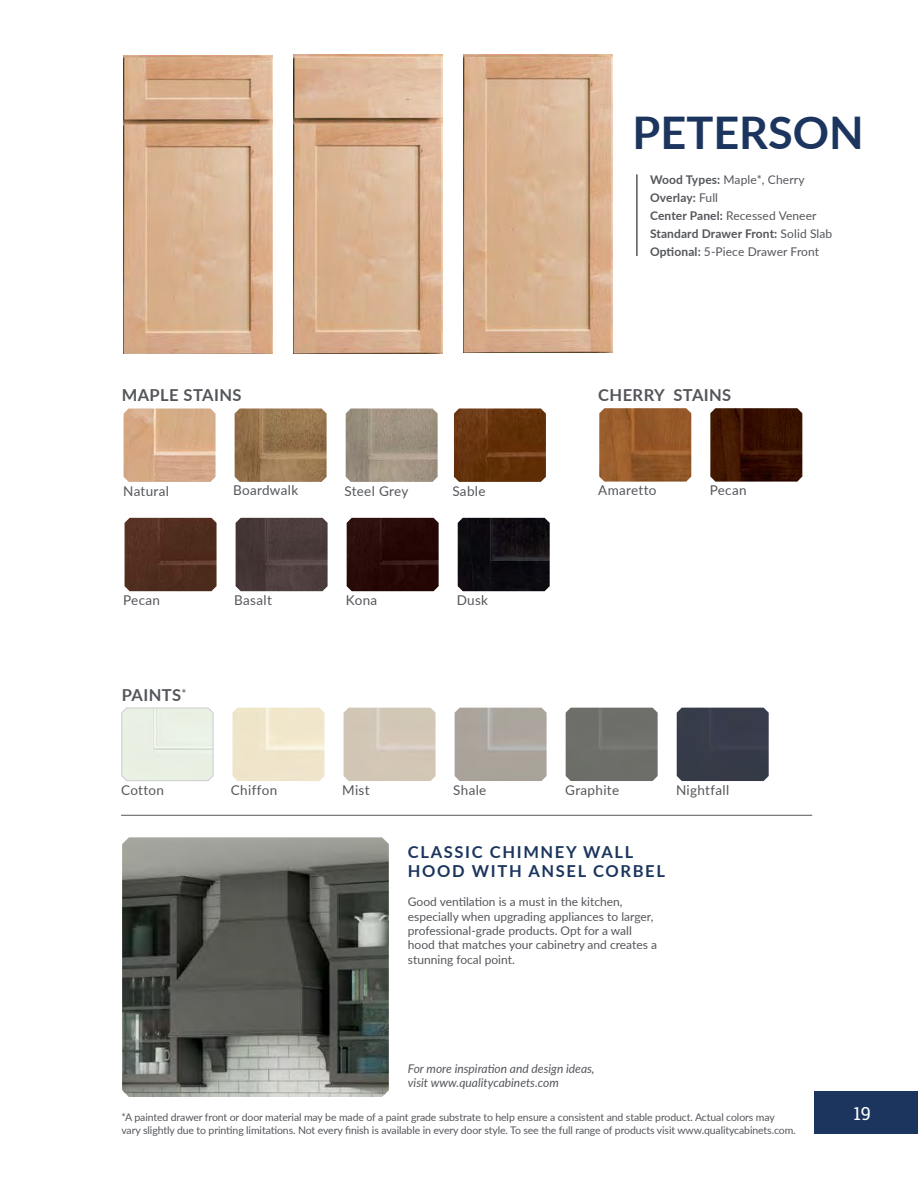
<style>
.page{position:relative;width:918px;height:1188px;background:#fff}
.page>*{position:absolute;margin:0;border:0;box-sizing:border-box;transform-origin:0 0}
.t1{font:700 45px "Lato";color:#1c355e}
.t2{font:18px "Roboto Slab";color:#fff}
.t3{font:700 16.5px/19.8px "Lato";letter-spacing:.1em;color:#1c355e}
.t4{font:700 16.5px "Lato";letter-spacing:.025em;color:#54565b}
.t5{font:13.5px "Lato";letter-spacing:.025em;color:#54565b}
.t6{font:12px/14.4px "Lato";color:#54565b}
.t7{font:700 12px/18px "Lato";letter-spacing:.01em;color:#54565b}
.t8{font:italic 12px/14.4px "Lato";color:#54565b}
.t9{font:10.5px/12.6px "Lato";letter-spacing:-.01em;color:#54565b}
.s1{font-weight:400}
</style>
<div class="page">
<img style="left:124px;top:408px;width:92px;height:74px">
<img style="left:235px;top:408px;width:92px;height:74px">
<img style="left:346px;top:408px;width:92px;height:74px">
<img style="left:124px;top:55px;width:149px;height:299px">
<img style="left:293px;top:55px;width:149px;height:298px">
<img style="left:464px;top:55px;width:149px;height:298px">
<div style="left:123px;top:710px;width:88px;height:69px;background:#e9f0e3"></div>
<div style="left:121px;top:708px;width:92px;height:73px;border:1px solid #cccfd0;border-radius:5px"></div>
<img style="left:233px;top:708px;width:91px;height:73px">
<img style="left:344px;top:708px;width:92px;height:73px">
<img style="left:455px;top:708px;width:92px;height:73px">
<div style="left:566px;top:708px;width:92px;height:73px;background:#6d6e69"></div>
<div style="left:677px;top:708px;width:92px;height:73px;background:#373b49"></div>
<hr style="left:636px;top:174px;width:2px;height:82px;background:#54565b">
<div style="left:814px;top:1092px;width:104px;height:42px;background:#1c355e"></div>
<img style="left:122px;top:837px;width:267px;height:260px">
<hr style="left:121px;top:815px;width:691px;height:1px;background:#54565b">
<img style="left:125px;top:518px;width:92px;height:73px">
<img style="left:236px;top:518px;width:92px;height:73px">
<img style="left:347px;top:518px;width:92px;height:73px">
<img style="left:458px;top:518px;width:92px;height:73px">
<img style="left:599px;top:408px;width:92px;height:74px">
<img style="left:710px;top:408px;width:92px;height:74px">
<img style="left:454px;top:408px;width:92px;height:74px">
<h1 class="t1" style="left:633px;top:100px;width:233px">PETERSON</h1>
<h3 class="t4" style="left:122px;top:383px;width:121px">MAPLE STAINS</h3>
<p class="t5" style="left:123px;top:481px;width:47px">Natural</p>
<p class="t5" style="left:233px;top:481px;width:67px">Boardwalk</p>
<p class="t5" style="left:344px;top:481px;width:66px">Steel Grey</p>
<p class="t5" style="left:452px;top:481px;width:35px">Sable</p>
<p class="t5" style="left:123px;top:591px;width:38px">Pecan</p>
<p class="t5" style="left:234px;top:591px;width:39px">Basalt</p>
<p class="t5" style="left:346px;top:591px;width:33px">Kona</p>
<p class="t5" style="left:457px;top:591px;width:33px">Dusk</p>
<h3 class="t4" style="left:122px;top:683px;width:66px">PAINTS<sup>*</sup></h3>
<p class="t7" style="left:650px;top:170px;width:184px">Wood Types: <span class="s1">Maple*, Cherry<br></span>Overlay: <span class="s1">Full<br></span>Center Panel: <span class="s1">Recessed Veneer<br></span>Standard Drawer Front: <span class="s1">Solid Slab<br></span>Optional: <span class="s1">5-Piece Drawer Front</span></p>
<h3 class="t4" style="left:598px;top:383px;width:135px">CHERRY STAINS</h3>
<p class="t5" style="left:598px;top:481px;width:60px">Amaretto</p>
<p class="t5" style="left:710px;top:481px;width:38px">Pecan</p>
<p class="t5" style="left:121px;top:780px;width:44px">Cotton</p>
<p class="t5" style="left:231px;top:780px;width:48px">Chiffon</p>
<p class="t5" style="left:342px;top:780px;width:29px">Mist</p>
<p class="t5" style="left:453px;top:780px;width:35px">Shale</p>
<p class="t5" style="left:565px;top:780px;width:55px">Graphite</p>
<p class="t5" style="left:676px;top:780px;width:55px">Nightfall</p>
<h3 class="t3" style="left:408px;top:841px;width:259px">CLASSIC CHIMNEY WALL<br>HOOD WITH ANSEL CORBEL</h3>
<p class="t6" style="left:408px;top:894px;width:251px">Good ventilation is a must in the kitchen, especially when upgrading appliances to larger, professional-grade products. Opt for a wall hood that matches your cabinetry and creates a stunning focal point.</p>
<p class="t8" style="left:408px;top:1061px;width:188px">For more inspiration and design ideas, visit www.qualitycabinets.com</p>
<p class="t9" style="left:121px;top:1111px;width:676px">*A painted drawer front or door material may be made of a paint grade substrate to help ensure a consistent and stable product. Actual colors may vary slightly due to printing limitations. Not every finish is available in every door style. To see the full range of products visit www.qualitycabinets.com.</p>
<h2 class="t2" style="left:854px;top:1101px;width:19px">19</h2>
</div>
